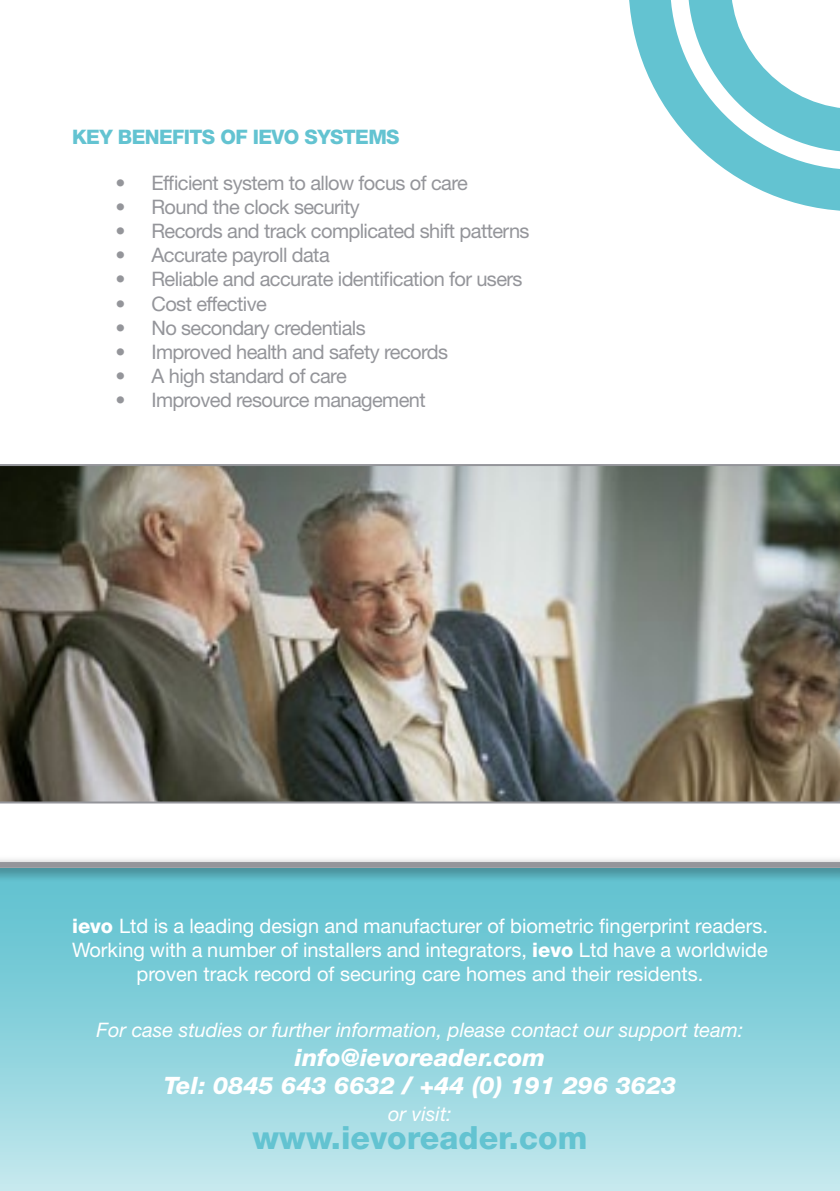
<style>
.page{position:relative;width:840px;height:1191px;background:#fff}
.page>*{position:absolute;margin:0;border:0;box-sizing:border-box;transform-origin:0 0}
.t1{font:800 32px "Helvetica Neue LT Std";color:#63c3d1}
.t2{font:italic 800 24px "Helvetica Neue LT Std";color:#fff}
.t3{font:20px "Helvetica Neue LT Std";letter-spacing:-.03em;color:#94959a}
.t4{font:20px/24px "Helvetica Neue LT Std";color:#fff;text-align:center}
.t5{font:italic 20px "Helvetica Neue LT Std";color:#fff}
.t6{font:800 20px "Helvetica Neue LT Std";letter-spacing:-.03em;color:#63c3d1}
.s1{font-weight:800}
</style>
<div class="page">
<div style="left:0;top:867px;width:839px;height:324px;background:linear-gradient(to bottom,#56becd,#c1e7ec)"></div>
<svg style="left:629px;top:0;width:210px;height:211px"></svg>
<div style="left:0;top:855px;width:839px;height:27px;background:#000;opacity:.55"></div>
<div style="left:0;top:862px;width:839px;height:5px;background:#94959a"></div>
<img style="left:0;top:464px;width:839px;height:339px">
<p class="t6" style="left:72px;top:125px;width:329px">KEY BENEFITS OF IEVO SYSTEMS</p>
<p class="t3" style="left:115px;top:171px;width:353px">• Efficient system to allow focus of care</p>
<p class="t3" style="left:115px;top:195px;width:246px">• Round the clock security</p>
<p class="t3" style="left:115px;top:219px;width:415px">• Records and track complicated shift patterns</p>
<p class="t3" style="left:115px;top:243px;width:216px">• Accurate payroll data</p>
<p class="t3" style="left:115px;top:267px;width:408px">• Reliable and accurate identification for users</p>
<p class="t3" style="left:115px;top:291px;width:153px">• Cost effective</p>
<p class="t3" style="left:115px;top:315px;width:251px">• No secondary credentials</p>
<p class="t3" style="left:115px;top:339px;width:334px">• Improved health and safety records</p>
<p class="t3" style="left:115px;top:363px;width:232px">• A high standard of care</p>
<p class="t3" style="left:115px;top:387px;width:311px">• Improved resource management</p>
<p class="t4" style="left:72px;top:913px;width:697px"><span class="s1">ievo</span> Ltd is a leading design and manufacturer of biometric fingerprint readers.<br>Working with a number of installers and integrators, <span class="s1">ievo</span> Ltd have a worldwide proven track record of securing care homes and their residents.</p>
<p class="t5" style="left:96px;top:1018px;width:648px">For case studies or further information, please contact our support team:</p>
<p class="t2" style="left:295px;top:1043px;width:251px">info@ievoreader.com</p>
<p class="t2" style="left:164px;top:1071px;width:513px">Tel: 0845 643 6632 / +44 (0) 191 296 3623</p>
<p class="t5" style="left:388px;top:1102px;width:65px">or visit:</p>
<p class="t1" style="left:252px;top:1118px;width:336px">www.ievoreader.com</p>
</div>
